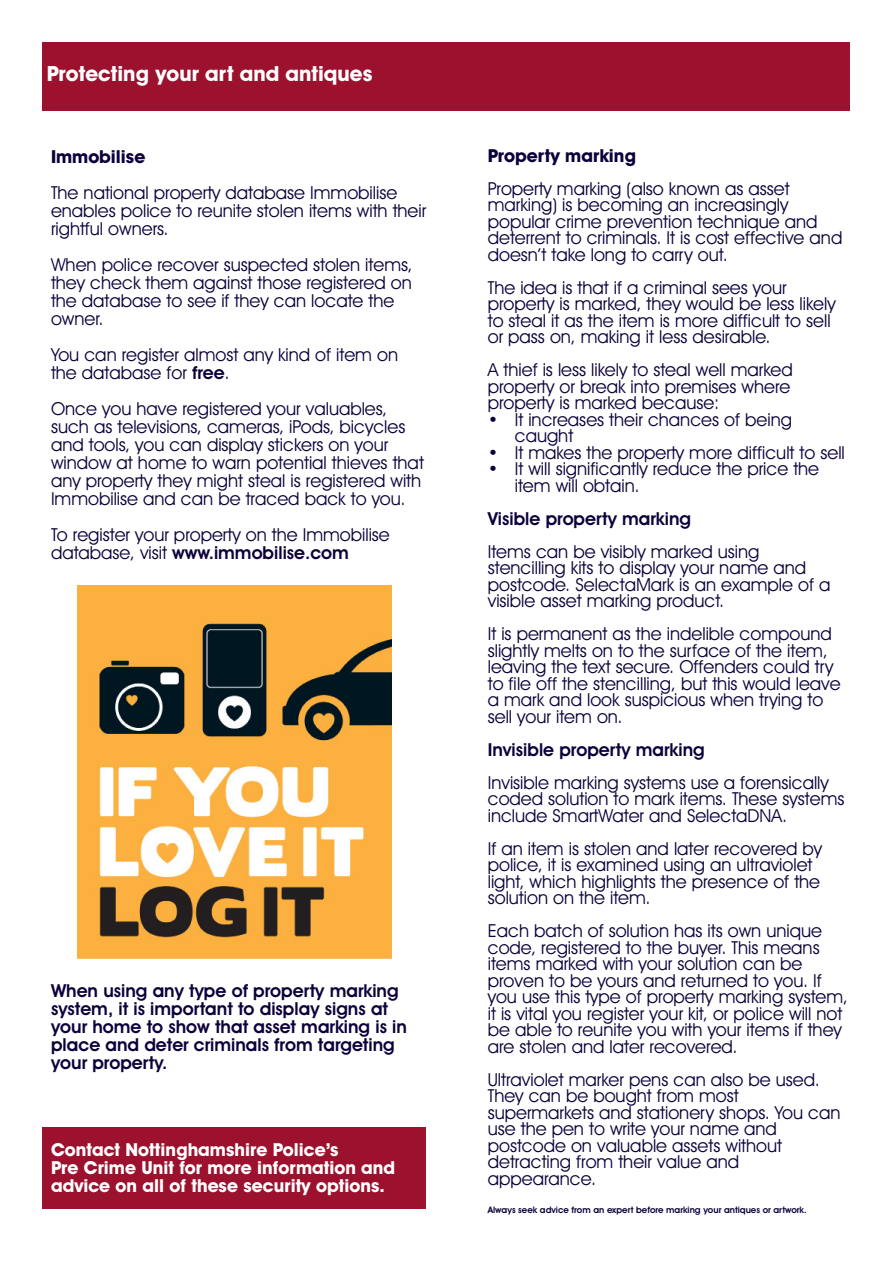
<style>
.page{position:relative;width:893px;height:1263px;background:#fff}
.page>*{position:absolute;margin:0;border:0;box-sizing:border-box;transform-origin:0 0}
.t1{font:700 21px "Avant Garde IT Cby BT";color:#fff}
.t2{font:18px/16.5px "Avant Garde IT Cby BT";color:#0d003b}
.t3{font:600 18px/18px "Avant Garde IT Cby BT";color:#0d003b}
.t4{font:700 18px "Avant Garde IT Cby BT";color:#fff}
.t5{font:700 18px "Avant Garde IT Cby BT";color:#0d003b}
.t6{font:600 9px "Avant Garde IT Cby BT";color:#0d003b}
.s1{font-weight:600}
</style>
<div class="page">
<div style="left:43px;top:43px;width:807px;height:68px;background:#9b112e"></div>
<img style="left:77px;top:586px;width:315px;height:372px">
<div style="left:43px;top:1127px;width:383px;height:82px;background:#9b112e"></div>
<p class="t1" style="left:47px;top:61px;width:327px">Protecting your art and antiques</p>
<p class="t5" style="left:51px;top:146px;width:96px">Immobilise</p>
<p class="t2" style="left:51px;top:184px;width:377px;line-height:18px">The national property database Immobilise enables police to reunite stolen items with their rightful owners.</p>
<p class="t2" style="left:51px;top:256px;width:363px;line-height:18px">When police recover suspected stolen items, they check them against those registered on the database to see if they can locate the owner.</p>
<p class="t2" style="left:51px;top:346px;width:349px;line-height:18px">You can register almost any kind of item on the database for <span class="s1">free</span>.</p>
<p class="t2" style="left:51px;top:400px;width:374px;line-height:18px">Once you have registered your valuables, such as televisions, cameras, iPods, bicycles and tools, you can display stickers on your window at home to warn potential thieves that any property they might steal is registered with Immobilise and can be traced back to you.</p>
<p class="t2" style="left:51px;top:526px;width:340px;line-height:18px">To register your property on the Immobilise database, visit <span class="s1">www.immobilise.com</span></p>
<p class="t3" style="left:51px;top:981px;width:357px">When using any type of property marking system, it is important to display signs at your home to show that asset marking is in place and deter criminals from targeting your property.</p>
<p class="t4" style="left:51px;top:1138px;width:289px">Contact Nottinghamshire Police’s</p>
<p class="t4" style="left:51px;top:1156px;width:346px">Pre Crime Unit for more information and</p>
<p class="t4" style="left:51px;top:1174px;width:335px">advice on all of these security options.</p>
<p class="t5" style="left:488px;top:144px;width:150px">Property marking</p>
<p class="t2" style="left:488px;top:180px;width:303px">Property marking (also known as asset</p>
<p class="t2" style="left:488px;top:196px;width:302px">marking) is becoming an increasingly</p>
<p class="t2" style="left:488px;top:213px;width:356px">popular crime prevention technique and deterrent to criminals. It is cost effective and doesn’t take long to carry out.</p>
<p class="t2" style="left:488px;top:279px;width:300px">The idea is that if a criminal sees your</p>
<p class="t2" style="left:488px;top:295px;width:349px">property is marked, they would be less likely to steal it as the item is more difficult to sell or pass on, making it less desirable.</p>
<p class="t2" style="left:488px;top:361px;width:307px">A thief is less likely to steal well marked</p>
<p class="t2" style="left:488px;top:378px;width:304px">property or break into premises where</p>
<p class="t2" style="left:488px;top:394px;width:233px">property is marked because:</p>
<p class="t2" style="left:515px;top:411px;width:279px;text-indent:-27px">• It increases their chances of being caught</p>
<p class="t2" style="left:488px;top:444px;width:359px">• It makes the property more difficult to sell</p>
<p class="t2" style="left:515px;top:460px;width:306px;text-indent:-27px">• It will significantly reduce the price the item will obtain.</p>
<p class="t3" style="left:488px;top:509px;width:205px">Visible property marking</p>
<p class="t2" style="left:488px;top:543px;width:273px">Items can be visibly marked using</p>
<p class="t2" style="left:488px;top:559px;width:344px">stencilling kits to display your name and postcode. SelectaMark is an example of a visible asset marking product.</p>
<p class="t2" style="left:488px;top:625px;width:355px">It is permanent as the indelible compound slightly melts on to the surface of the item, leaving the text secure. Offenders could try to file off the stencilling, but this would leave a mark and look suspicious when trying to sell your item on.</p>
<p class="t3" style="left:488px;top:740px;width:219px">Invisible property marking</p>
<p class="t2" style="left:488px;top:774px;width:358px">Invisible marking systems use a forensically coded solution to mark items. These systems include SmartWater and SelectaDNA.</p>
<p class="t2" style="left:488px;top:840px;width:336px">If an item is stolen and later recovered by police, it is examined using an ultraviolet light, which highlights the presence of the solution on the item.</p>
<p class="t2" style="left:488px;top:922px;width:362px">Each batch of solution has its own unique code, registered to the buyer. This means items marked with your solution can be proven to be yours and returned to you. If you use this type of property marking system, it is vital you register your kit, or police will not be able to reunite you with your items if they are stolen and later recovered.</p>
<p class="t2" style="left:488px;top:1071px;width:333px">Ultraviolet marker pens can also be used.<br>They can be bought from most</p>
<p class="t2" style="left:488px;top:1104px;width:354px">supermarkets and stationery shops. You can use the pen to write your name and</p>
<p class="t2" style="left:488px;top:1137px;width:296px">postcode on valuable assets without</p>
<p class="t2" style="left:488px;top:1153px;width:253px">detracting from their value and</p>
<p class="t2" style="left:488px;top:1170px;width:110px">appearance.</p>
<p class="t6" style="left:488px;top:1205px;width:320px">Always seek advice from an expert before marking your antiques or artwork.</p>
</div>
